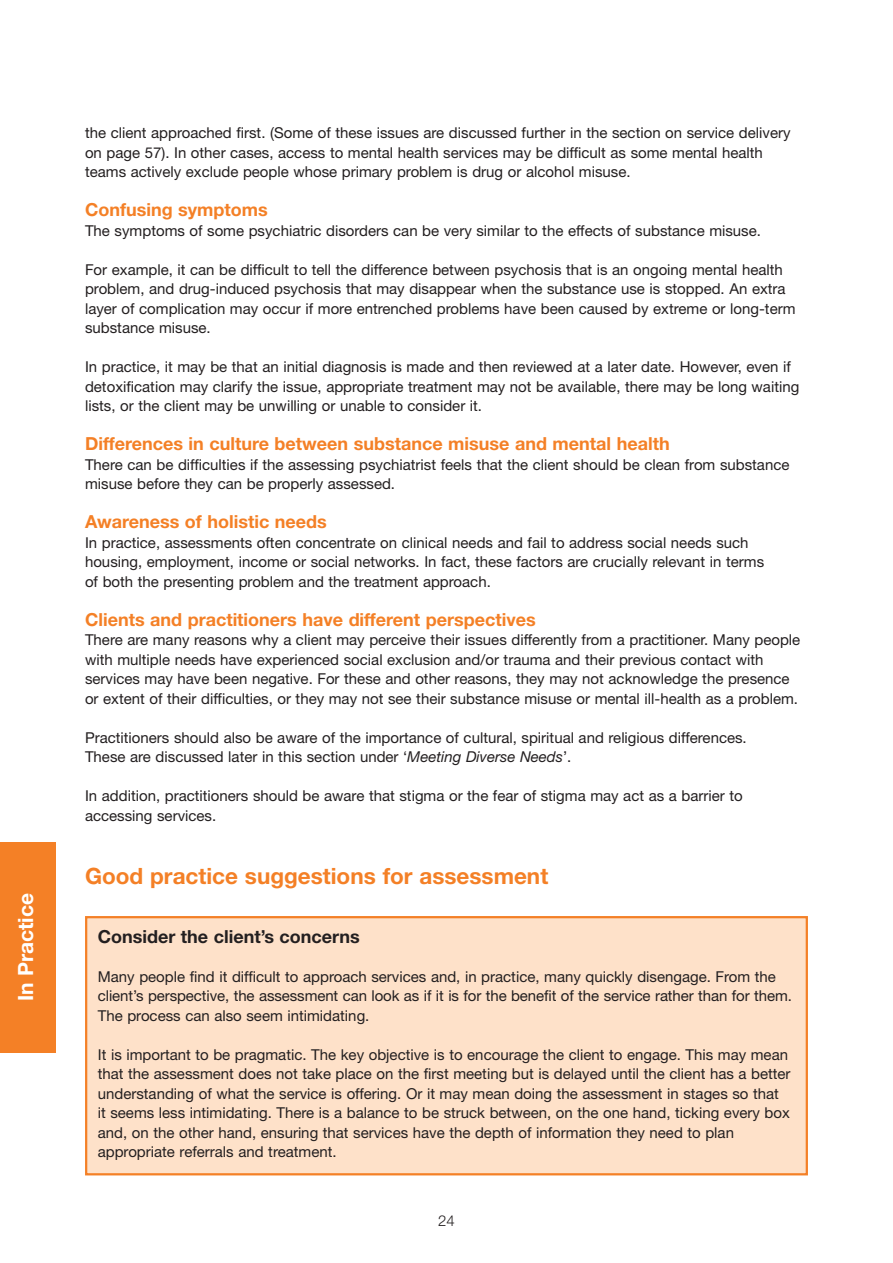
<style>
.page{position:relative;width:893px;height:1263px;background:#fff}
.page>*{position:absolute;margin:0;border:0;box-sizing:border-box;transform-origin:0 0}
.t1{font:700 22.5px "Helvetica Neue";color:#f48026}
.t2{font:700 21px "Helvetica Neue";color:#fff}
.t3{font:700 18px "Helvetica Neue";color:#f48026}
.t4{font:700 18px "Helvetica Neue";color:#231f20}
.t5{font:15px/19.5px "Helvetica Neue";color:#231f20}
.t6{font:300 15px "Helvetica Neue";color:#231f20}
.s1{font-style:italic}
</style>
<div class="page">
<div style="left:86px;top:917px;width:721px;height:257px;background:#fee1c9"></div>
<div style="left:85px;top:916px;width:723px;height:259px;border:2px solid #f48026"></div>
<div style="left:0;top:842px;width:55px;height:210px;background:#f48026"></div>
<h2 class="t2" style="left:18px;top:1001px;width:110px;rotate:-90deg">In Practice</h2>
<p class="t5" style="left:85px;top:125px;width:707px">the client approached first. (Some of these issues are discussed further in the section on service delivery on page 57). In other cases, access to mental health services may be difficult as some mental health teams actively exclude people whose primary problem is drug or alcohol misuse.</p>
<p class="t3" style="left:85px;top:203px;width:184px">Confusing symptoms</p>
<p class="t5" style="left:85px;top:222px;width:677px">The symptoms of some psychiatric disorders can be very similar to the effects of substance misuse.</p>
<p class="t5" style="left:85px;top:261px;width:712px">For example, it can be difficult to tell the difference between psychosis that is an ongoing mental health problem, and drug-induced psychosis that may disappear when the substance use is stopped. An extra layer of complication may occur if more entrenched problems have been caused by extreme or long-term substance misuse.</p>
<p class="t5" style="left:85px;top:359px;width:716px">In practice, it may be that an initial diagnosis is made and then reviewed at a later date. However, even if detoxification may clarify the issue, appropriate treatment may not be available, there may be long waiting lists, or the client may be unwilling or unable to consider it.</p>
<p class="t3" style="left:85px;top:437px;width:586px">Differences in culture between substance misuse and mental health</p>
<p class="t5" style="left:85px;top:456px;width:706px">There can be difficulties if the assessing psychiatrist feels that the client should be clean from substance misuse before they can be properly assessed.</p>
<p class="t3" style="left:85px;top:515px;width:243px">Awareness of holistic needs</p>
<p class="t5" style="left:85px;top:534px;width:681px">In practice, assessments often concentrate on clinical needs and fail to address social needs such housing, employment, income or social networks. In fact, these factors are crucially relevant in terms of both the presenting problem and the treatment approach.</p>
<p class="t3" style="left:85px;top:613px;width:452px">Clients and practitioners have different perspectives</p>
<p class="t5" style="left:85px;top:632px;width:717px">There are many reasons why a client may perceive their issues differently from a practitioner. Many people with multiple needs have experienced social exclusion and/or trauma and their previous contact with services may have been negative. For these and other reasons, they may not acknowledge the presence or extent of their difficulties, or they may not see their substance misuse or mental ill-health as a problem.</p>
<p class="t5" style="left:85px;top:729px;width:663px">Practitioners should also be aware of the importance of cultural, spiritual and religious differences.<br>These are discussed later in this section under ‘<span class="s1">Meeting Diverse Needs</span>’.</p>
<p class="t5" style="left:85px;top:788px;width:659px">In addition, practitioners should be aware that stigma or the fear of stigma may act as a barrier to accessing services.</p>
<h1 class="t1" style="left:85px;top:868px;width:465px">Good practice suggestions for assessment</h1>
<p class="t4" style="left:98px;top:930px;width:264px">Consider the client’s concerns</p>
<p class="t5" style="left:98px;top:968px;width:696px">Many people find it difficult to approach services and, in practice, many quickly disengage. From the client’s perspective, the assessment can look as if it is for the benefit of the service rather than for them.<br>The process can also seem intimidating.</p>
<p class="t5" style="left:98px;top:1046px;width:694px">It is important to be pragmatic. The key objective is to encourage the client to engage. This may mean that the assessment does not take place on the first meeting but is delayed until the client has a better understanding of what the service is offering. Or it may mean doing the assessment in stages so that it seems less intimidating. There is a balance to be struck between, on the one hand, ticking every box and, on the other hand, ensuring that services have the depth of information they need to plan appropriate referrals and treatment.</p>
<p class="t6" style="left:438px;top:1216px;width:18px">24</p>
</div>
